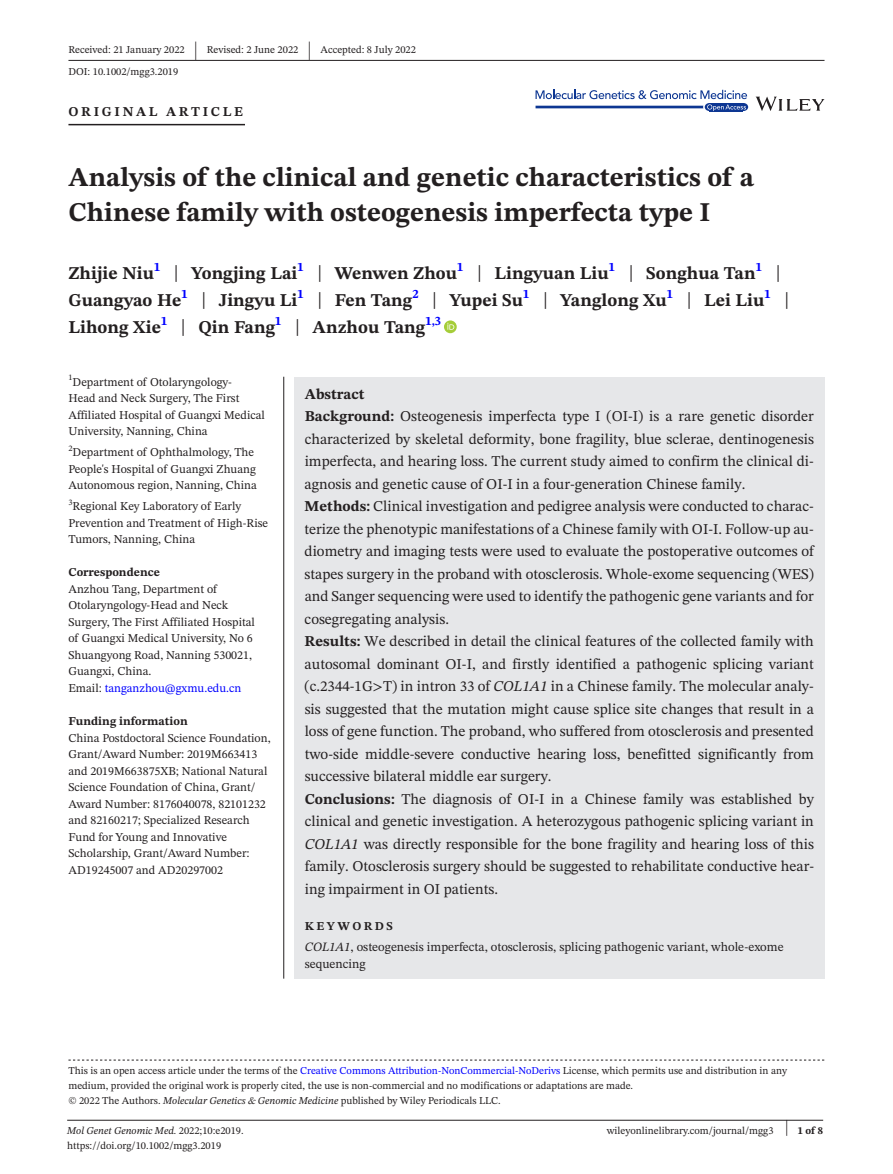
<style>
.page{position:relative;width:893px;height:1174px;background:#fff}
.page>*{position:absolute;margin:0;border:0;box-sizing:border-box;transform-origin:0 0}
.t1{font:700 27px/34.5px "STIX Two Text";color:#231f20}
.t2{font:25.65px "STIX Two Text";color:#231f20;scale:.49 1}
.t3{font:700 18px/27px "STIX Two Text";color:#231f20}
.t4{font:15px/22.5px "STIX Two Text";color:#231f20}
.t5{font:700 13.5px "STIX Two Text";letter-spacing:.2em;color:#231f20}
.t6{font:12.75px/17.2px "STIX Two Text";color:#231f20}
.t7{font:12px/16.5px "STIX Two Text";color:#231f20}
.t8{font:700 12px "STIX Two Text";color:#231f20}
.t9{font:700 12px "STIX Two Text";letter-spacing:.2em;color:#231f20}
.t10{font:10.5px/15px "STIX Two Text";color:#231f20}
.t11{font:italic 10.5px "STIX Two Text";color:#231f20}
.t12{font:700 10.5px "STIX Two Text";color:#231f20}
.s1{font-weight:400;font-size:23.4px}
.s2{color:#00f}
.s3{font-weight:700}
.s4{font-family:"STIX"}
.s5{font-style:italic}
.s6{font-style:normal}
.s7{font-weight:400;font-size:22.2px}
</style>
<div class="page">
<hr style="left:67px;top:1119px;width:756px;height:1px;background:#231f20">
<svg style="left:756px;top:97px;width:68px;height:14px"></svg>
<svg style="left:536px;top:90px;width:211px;height:21px"></svg>
<hr style="left:68px;top:60px;width:756px;height:1px;background:#231f20">
<hr style="left:68px;top:124px;width:177px;height:1px;background:#231f20">
<svg style="left:444px;top:320px;width:13px;height:13px"></svg>
<svg style="left:447px;top:323px;width:7px;height:7px"></svg>
<svg style="left:68px;top:1059px;width:756px;height:1px"></svg>
<div style="left:294px;top:377px;width:530px;height:601px;background:#e6e7e9"></div>
<hr style="left:283px;top:377px;width:1px;height:601px;background:#231f20">
<p class="t10" style="left:68px;top:42px;width:118px">Received: 21 January 2022</p>
<h2 class="t2" style="left:194px;top:32px;width:8px">|</h2>
<p class="t10" style="left:207px;top:42px;width:93px">Revised: 2 June 2022</p>
<h2 class="t2" style="left:308px;top:32px;width:8px">|</h2>
<p class="t10" style="left:321px;top:42px;width:97px">Accepted: 8 July 2022</p>
<p class="t10" style="left:68px;top:64px;width:111px">DOI: 10.1002/mgg3.2019</p>
<p class="t5" style="left:68px;top:101px;width:176px">ORIGINAL ARTICLE</p>
<h1 class="t1" style="left:68px;top:161px;width:687px">Analysis of the clinical and genetic characteristics of a<br>Chinese family with osteogenesis imperfecta type I</h1>
<p class="t3" style="left:68px;top:260px;width:722px">Zhijie Niu<sup>1</sup> <span class="s1">|</span> Yongjing Lai<sup>1</sup> <span class="s1">|</span> Wenwen Zhou<sup>1</sup> <span class="s1">|</span> Lingyuan Liu<sup>1</sup> <span class="s1">|</span> Songhua Tan<sup>1</sup> <span class="s1">|<br></span>Guangyao He<sup>1</sup> <span class="s1">|</span> Jingyu Li<sup>1</sup> <span class="s1">|</span> Fen Tang<sup>2</sup> <span class="s1">|</span> Yupei Su<sup>1</sup> <span class="s1">|</span> Yanglong Xu<sup>1</sup> <span class="s1">|</span> Lei Liu<sup>1</sup> <span class="s1">|<br></span>Lihong Xie<sup>1</sup> <span class="s1">|</span> Qin Fang<sup>1</sup> <span class="s1">|</span> Anzhou Tang<sup>1,3</sup></p>
<p class="t7" style="left:68px;top:373px;width:198px"><sup>1</sup>Department of Otolaryngology-<br>Head and Neck Surgery, The First Affiliated Hospital of Guangxi Medical University, Nanning, China</p>
<p class="t7" style="left:68px;top:444px;width:190px"><sup>2</sup>Department of Ophthalmology, The<br>People's Hospital of Guangxi Zhuang<br>Autonomous region, Nanning, China</p>
<p class="t7" style="left:68px;top:498px;width:201px"><sup>3</sup>Regional Key Laboratory of Early<br>Prevention and Treatment of High-Rise<br>Tumors, Nanning, China</p>
<p class="t8" style="left:68px;top:564px;width:93px">Correspondence</p>
<p class="t7" style="left:68px;top:580px;width:188px">Anzhou Tang, Department of<br>Otolaryngology-Head and Neck<br>Surgery, The First Affiliated Hospital of Guangxi Medical University, No 6<br>Shuangyong Road, Nanning 530021,<br>Guangxi, China.<br>Email: <span class="s2">tanganzhou@gxmu.edu.cn</span></p>
<p class="t8" style="left:68px;top:712px;width:121px">Funding information</p>
<p class="t7" style="left:68px;top:729px;width:204px">China Postdoctoral Science Foundation, Grant/Award Number: 2019M663413 and 2019M663875XB; National Natural Science Foundation of China, Grant/ Award Number: 8176040078, 82101232 and 82160217; Specialized Research Fund for Young and Innovative Scholarship, Grant/Award Number:<br>AD19245007 and AD20297002</p>
<p class="t4" style="left:305px;top:382px;width:511px"><span class="s3">Abstract<br>Background:</span> Osteogenesis imperfecta type I (OI-I) is a rare genetic disorder characterized by skeletal deformity, bone fragility, blue sclerae, dentinogenesis imperfecta, and hearing loss. The current study aimed to confirm the clinical di&shy;agnosis and genetic cause of OI-I in a four-generation Chinese family.<br><span class="s3">Methods:</span> Clinical investigation and pedigree analysis were conducted to charac&shy;terize the phenotypic manifestations of a Chinese family with OI-I. Follow-up au&shy;diometry and imaging tests were used to evaluate the postoperative outcomes of stapes surgery in the proband with otosclerosis. Whole-exome sequencing (WES) and Sanger sequencing were used to identify the pathogenic gene variants and for cosegregating analysis.<br><span class="s3">Results:</span> We described in detail the clinical features of the collected family with autosomal dominant OI-I, and firstly identified a pathogenic splicing variant (c.2344-1G<span class="s4">&gt;</span>T) in intron 33 of <span class="s5">COL1A1</span> in a Chinese family. The molecular analy&shy;sis suggested that the mutation might cause splice site changes that result in a loss of gene function. The proband, who suffered from otosclerosis and presented two-side middle-severe conductive hearing loss, benefitted significantly from successive bilateral middle ear surgery.<br><span class="s3">Conclusions:</span> The diagnosis of OI-I in a Chinese family was established by clinical and genetic investigation. A heterozygous pathogenic splicing variant in <span class="s5">COL1A1</span> was directly responsible for the bone fragility and hearing loss of this family. Otosclerosis surgery should be suggested to rehabilitate conductive hear&shy;ing impairment in OI patients.</p>
<p class="t9" style="left:305px;top:917px;width:90px">KEYWORDS</p>
<p class="t6" style="left:305px;top:938px;width:480px"><span class="s5">COL1A1</span>, osteogenesis imperfecta, otosclerosis, splicing pathogenic variant, whole-exome sequencing</p>
<p class="t10" style="left:68px;top:1063px;width:720px">This is an open access article under the terms of the <span class="s2">Creative Commons Attribution-NonCommercial-NoDerivs</span> License, which permits use and distribution in any medium, provided the original work is properly cited, the use is non-commercial and no modifications or adaptations are made.<br>© 2022 The Authors. <span class="s5">Molecular Genetics &amp; Genomic Medicine</span> published by Wiley Periodicals LLC.</p>
<p class="t11" style="left:67px;top:1123px;width:178px">Mol Genet Genomic Med. <span class="s6">2022;10:e2019.</span></p>
<p class="t12" style="left:785px;top:1123px;width:39px"><span class="s7">|</span> 1 of 8</p>
<p class="t10" style="left:67px;top:1138px;width:156px">https://doi.org/10.1002/mgg3.2019</p>
<p class="t10" style="left:607px;top:1123px;width:168px">wileyonlinelibrary.com/journal/mgg3</p>
</div>
